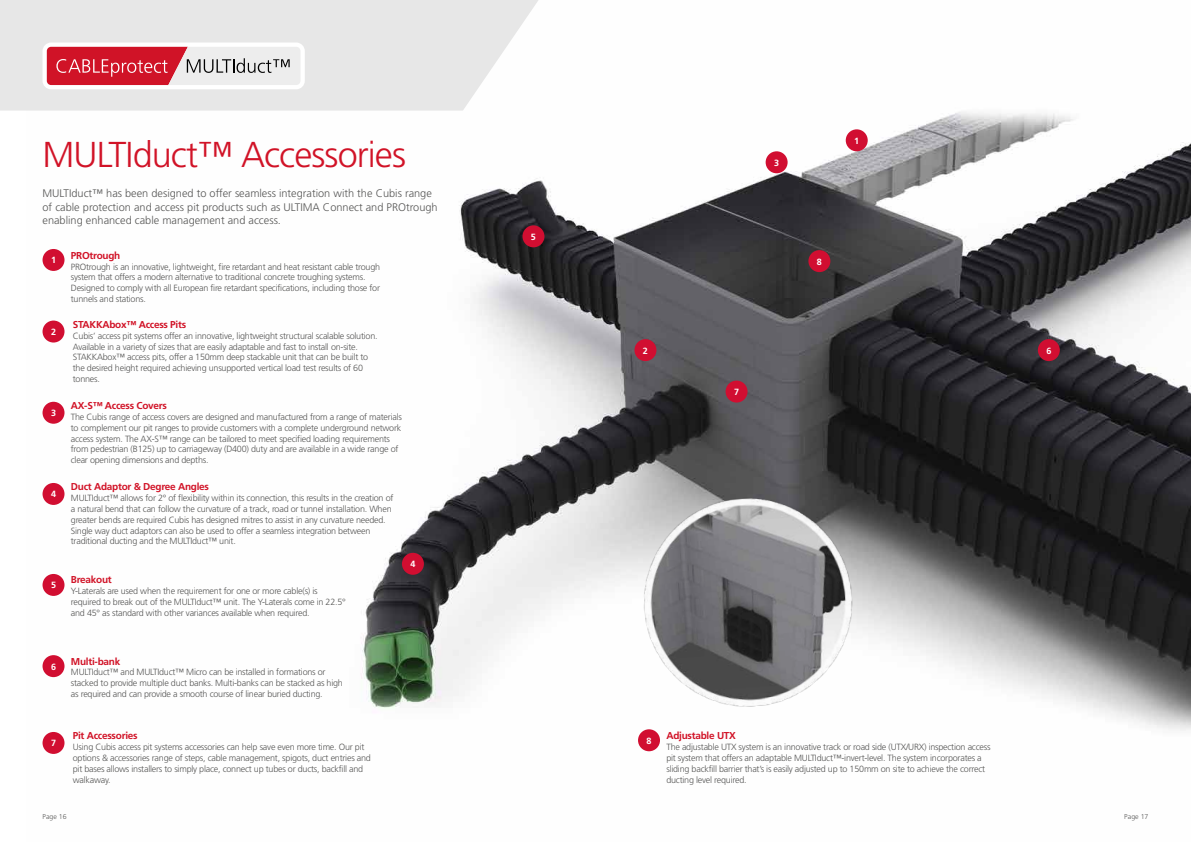
<style>
.page{position:relative;width:1191px;height:842px;background:#fff}
.page>*{position:absolute;margin:0;border:0;box-sizing:border-box;transform-origin:0 0}
.t1{font:300 36px "Frutiger";letter-spacing:-.025em;color:#d11327}
.t2{font:300 11px/13.2px "Frutiger";color:#575756}
.t3{font:700 10px "Frutiger";letter-spacing:-.025em;color:#d11327}
.t4{font:300 9px/10.8px "Frutiger";letter-spacing:-.025em;color:#575756}
.t5{font:700 9px "Frutiger";color:#fff}
.t6{font:300 7px "Frutiger";color:#575756}
</style>
<div class="page">
<img style="left:42px;top:112px;width:1149px;height:642px">
<svg style="left:0;top:0;width:538px;height:111px;background:#e9e9e9"></svg>
<div style="left:43px;top:43px;width:262px;height:46px;background:#fff;border-radius:9px"></div>
<svg style="left:47px;top:47px;width:253px;height:38px;background:#d77c86"></svg>
<div style="left:402px;top:553px;width:22px;height:22px;background:#d10e31;border-radius:50%"></div>
<div style="left:43px;top:574px;width:21px;height:22px;background:#d10e31;border-radius:50%"></div>
<div style="left:808px;top:250px;width:22px;height:22px;background:#d10e31;border-radius:50%"></div>
<div style="left:43px;top:732px;width:21px;height:22px;background:#d10e31;border-radius:50%"></div>
<div style="left:634px;top:339px;width:22px;height:22px;background:#d10e31;border-radius:50%"></div>
<div style="left:43px;top:321px;width:21px;height:21px;background:#d10e31;border-radius:50%"></div>
<div style="left:725px;top:381px;width:22px;height:22px;background:#d10e31;border-radius:50%"></div>
<div style="left:638px;top:729px;width:22px;height:22px;background:#d10e31;border-radius:50%"></div>
<div style="left:765px;top:151px;width:22px;height:22px;background:#d10e31;border-radius:50%"></div>
<div style="left:43px;top:402px;width:21px;height:22px;background:#d10e31;border-radius:50%"></div>
<div style="left:1037px;top:339px;width:22px;height:22px;background:#d10e31;border-radius:50%"></div>
<div style="left:43px;top:655px;width:21px;height:22px;background:#d10e31;border-radius:50%"></div>
<div style="left:845px;top:129px;width:22px;height:22px;background:#d10e31;border-radius:50%"></div>
<div style="left:43px;top:249px;width:21px;height:22px;background:#d10e31;border-radius:50%"></div>
<div style="left:522px;top:225px;width:22px;height:22px;background:#d10e31;border-radius:50%"></div>
<div style="left:43px;top:483px;width:21px;height:22px;background:#d10e31;border-radius:50%"></div>
<img style="left:638px;top:492px;width:221px;height:219px">
<h1 class="t1" style="left:43px;top:135px;width:365px">MULTIduct™ Accessories</h1>
<p class="t2" style="left:43px;top:187px;width:397px">MULTIduct™ has been designed to offer seamless integration with the Cubis range of cable protection and access pit products such as ULTIMA Connect and PROtrough enabling enhanced cable management and access.</p>
<p class="t5" style="left:51px;top:255px;width:7px">1</p>
<p class="t5" style="left:51px;top:326px;width:7px">2</p>
<p class="t5" style="left:51px;top:408px;width:7px">3</p>
<p class="t5" style="left:51px;top:489px;width:7px">4</p>
<p class="t5" style="left:51px;top:580px;width:7px">5</p>
<p class="t3" style="left:71px;top:249px;width:51px">PROtrough</p>
<p class="t4" style="left:71px;top:261px;width:311px">PROtrough is an innovative, lightweight, fire retardant and heat resistant cable trough system that offers a modern alternative to traditional concrete troughing systems.<br>Designed to comply with all European fire retardant specifications, including those for tunnels and stations.</p>
<p class="t3" style="left:73px;top:319px;width:115px">STAKKAbox™ Access Pits</p>
<p class="t4" style="left:73px;top:330px;width:306px">Cubis’ access pit systems offer an innovative, lightweight structural scalable solution.<br>Available in a variety of sizes that are easily adaptable and fast to install on-site.<br>STAKKAbox™ access pits, offer a 150mm deep stackable unit that can be built to the desired height required achieving unsupported vertical load test results of 60 tonnes.</p>
<p class="t3" style="left:71px;top:400px;width:98px">AX-S™ Access Covers</p>
<p class="t4" style="left:71px;top:412px;width:332px">The Cubis range of access covers are designed and manufactured from a range of materials to complement our pit ranges to provide customers with a complete underground network access system. The AX-S™ range can be tailored to meet specified loading requirements from pedestrian (B125) up to carriageway (D400) duty and are available in a wide range of clear opening dimensions and depths.</p>
<p class="t3" style="left:71px;top:481px;width:140px">Duct Adaptor &amp; Degree Angles</p>
<p class="t4" style="left:71px;top:493px;width:324px">MULTIduct™ allows for 2° of flexibility within its connection, this results in the creation of a natural bend that can follow the curvature of a track, road or tunnel installation. When greater bends are required Cubis has designed mitres to assist in any curvature needed.<br>Single way duct adaptors can also be used to offer a seamless integration between traditional ducting and the MULTIduct™ unit.</p>
<p class="t3" style="left:71px;top:574px;width:42px">Breakout</p>
<p class="t4" style="left:71px;top:586px;width:276px">Y-Laterals are used when the requirement for one or more cable(s) is required to break out of the MULTIduct™ unit. The Y-Laterals come in 22.5° and 45° as standard with other variances available when required.</p>
<p class="t5" style="left:410px;top:559px;width:7px">4</p>
<p class="t5" style="left:51px;top:661px;width:7px">6</p>
<p class="t5" style="left:51px;top:738px;width:7px">7</p>
<p class="t3" style="left:71px;top:655px;width:51px">Multi-bank</p>
<p class="t4" style="left:71px;top:667px;width:273px">MULTIduct™ and MULTIduct™ Micro can be installed in formations or stacked to provide multiple duct banks. Multi-banks can be stacked as high as required and can provide a smooth course of linear buried ducting.</p>
<p class="t3" style="left:73px;top:730px;width:66px">Pit Accessories</p>
<p class="t4" style="left:73px;top:742px;width:300px">Using Cubis access pit systems accessories can help save even more time. Our pit options &amp; accessories range of steps, cable management, spigots, duct entries and pit bases allows installers to simply place, connect up tubes or ducts, backfill and walkaway.</p>
<p class="t5" style="left:531px;top:231px;width:7px">5</p>
<p class="t5" style="left:643px;top:345px;width:7px">2</p>
<p class="t5" style="left:774px;top:157px;width:7px">3</p>
<p class="t5" style="left:854px;top:135px;width:7px">1</p>
<p class="t5" style="left:817px;top:256px;width:7px">8</p>
<p class="t5" style="left:734px;top:386px;width:7px">7</p>
<p class="t5" style="left:1046px;top:345px;width:7px">6</p>
<p class="t5" style="left:646px;top:735px;width:7px">8</p>
<p class="t3" style="left:666px;top:730px;width:71px">Adjustable UTX</p>
<p class="t4" style="left:666px;top:742px;width:326px">The adjustable UTX system is an innovative track or road side (UTX/URX) inspection access pit system that offers an adaptable MULTIduct™-invert-level. The system incorporates a sliding backfill barrier that’s is easily adjusted up to 150mm on site to achieve the correct ducting level required.</p>
<p class="t6" style="left:43px;top:812px;width:26px">Page 16</p>
<p class="t6" style="left:1124px;top:812px;width:26px">Page 17</p>
</div>
